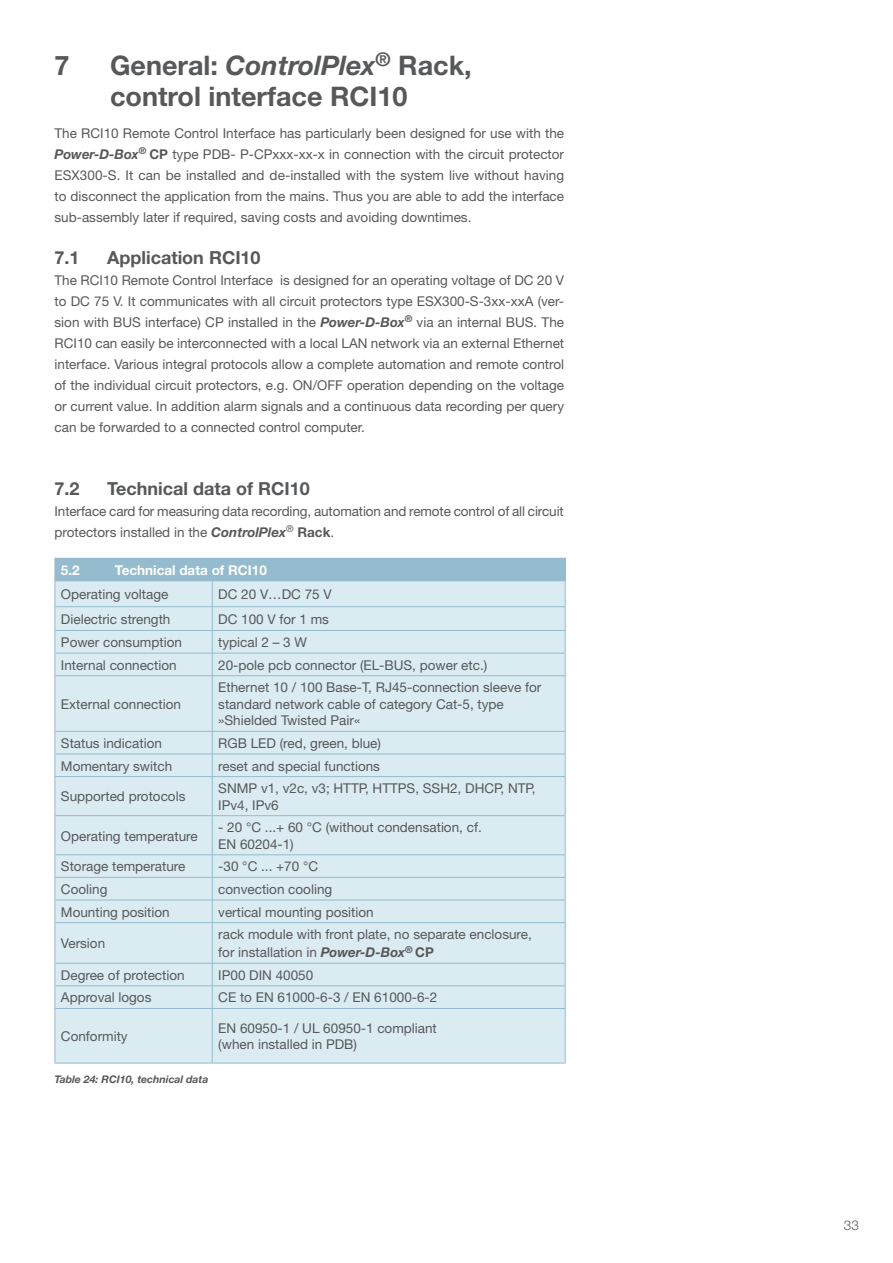
<style>
.page{position:relative;width:893px;height:1263px;background:#fff}
.page>*{position:absolute;margin:0;border:0;box-sizing:border-box;transform-origin:0 0}
.t1{font:700 27px/31.5px "Helvetica Neue LT";color:#57585a}
.t2{font:700 18px "Helvetica Neue LT";color:#57585a}
.t3{font:13.5px/21px "Helvetica Neue LT";color:#57585a}
.t4{font:700 13.5px "Helvetica Neue LT";color:#fff}
.t5{font:300 13.5px "Helvetica Neue LT";color:#57585a}
.t6{font:italic 700 10.5px "Helvetica Neue LT";color:#57585a}
.s1{font-style:italic}
.s2{font-weight:700;font-style:italic}
.s3{font-weight:700}
</style>
<div class="page">
<div style="left:55px;top:558px;width:510px;height:23px;background:#94bcce"></div>
<div style="left:56px;top:581px;width:509px;height:482px;background:#daebf2"></div>
<hr style="left:212px;top:558px;width:354px;height:1px;background:#94bcce">
<hr style="left:55px;top:606px;width:157px;height:1px;background:#94bcce">
<hr style="left:212px;top:606px;width:354px;height:1px;background:#94bcce">
<hr style="left:55px;top:630px;width:157px;height:1px;background:#94bcce">
<hr style="left:212px;top:630px;width:354px;height:1px;background:#94bcce">
<hr style="left:55px;top:653px;width:157px;height:1px;background:#94bcce">
<svg style="left:55px;top:581px;width:1px;height:94px"></svg>
<hr style="left:212px;top:653px;width:354px;height:1px;background:#94bcce">
<svg style="left:212px;top:581px;width:1px;height:94px"></svg>
<svg style="left:565px;top:559px;width:1px;height:116px"></svg>
<hr style="left:55px;top:675px;width:157px;height:1px;background:#94bcce">
<hr style="left:55px;top:676px;width:1px;height:55px;background:#94bcce">
<hr style="left:212px;top:675px;width:354px;height:1px;background:#94bcce">
<hr style="left:212px;top:676px;width:1px;height:55px;background:#94bcce">
<hr style="left:565px;top:676px;width:1px;height:55px;background:#94bcce">
<hr style="left:55px;top:731px;width:157px;height:1px;background:#94bcce">
<hr style="left:212px;top:731px;width:354px;height:1px;background:#94bcce">
<hr style="left:55px;top:753px;width:157px;height:1px;background:#94bcce">
<svg style="left:55px;top:732px;width:1px;height:44px"></svg>
<hr style="left:212px;top:753px;width:354px;height:1px;background:#94bcce">
<svg style="left:212px;top:732px;width:1px;height:44px"></svg>
<svg style="left:565px;top:732px;width:1px;height:44px"></svg>
<hr style="left:55px;top:776px;width:157px;height:1px;background:#94bcce">
<hr style="left:55px;top:777px;width:1px;height:38px;background:#94bcce">
<hr style="left:212px;top:776px;width:354px;height:1px;background:#94bcce">
<hr style="left:212px;top:777px;width:1px;height:38px;background:#94bcce">
<hr style="left:565px;top:777px;width:1px;height:38px;background:#94bcce">
<hr style="left:55px;top:815px;width:157px;height:1px;background:#94bcce">
<hr style="left:55px;top:816px;width:1px;height:38px;background:#94bcce">
<hr style="left:212px;top:815px;width:354px;height:1px;background:#94bcce">
<hr style="left:212px;top:816px;width:1px;height:38px;background:#94bcce">
<hr style="left:565px;top:816px;width:1px;height:38px;background:#94bcce">
<hr style="left:55px;top:854px;width:157px;height:1px;background:#94bcce">
<hr style="left:212px;top:854px;width:354px;height:1px;background:#94bcce">
<hr style="left:55px;top:877px;width:157px;height:1px;background:#94bcce">
<hr style="left:212px;top:877px;width:354px;height:1px;background:#94bcce">
<hr style="left:55px;top:900px;width:157px;height:1px;background:#94bcce">
<svg style="left:55px;top:855px;width:1px;height:67px"></svg>
<hr style="left:212px;top:900px;width:354px;height:1px;background:#94bcce">
<svg style="left:212px;top:855px;width:1px;height:67px"></svg>
<svg style="left:565px;top:855px;width:1px;height:67px"></svg>
<hr style="left:55px;top:922px;width:157px;height:1px;background:#94bcce">
<hr style="left:55px;top:923px;width:1px;height:40px;background:#94bcce">
<hr style="left:212px;top:922px;width:354px;height:1px;background:#94bcce">
<hr style="left:212px;top:923px;width:1px;height:40px;background:#94bcce">
<hr style="left:565px;top:923px;width:1px;height:40px;background:#94bcce">
<hr style="left:55px;top:963px;width:157px;height:1px;background:#94bcce">
<hr style="left:212px;top:963px;width:354px;height:1px;background:#94bcce">
<hr style="left:55px;top:985px;width:157px;height:1px;background:#94bcce">
<svg style="left:55px;top:964px;width:1px;height:44px"></svg>
<hr style="left:212px;top:985px;width:354px;height:1px;background:#94bcce">
<svg style="left:212px;top:964px;width:1px;height:44px"></svg>
<svg style="left:565px;top:964px;width:1px;height:44px"></svg>
<hr style="left:55px;top:1008px;width:157px;height:1px;background:#94bcce">
<hr style="left:55px;top:1009px;width:1px;height:54px;background:#94bcce">
<hr style="left:212px;top:1008px;width:354px;height:1px;background:#94bcce">
<hr style="left:212px;top:1009px;width:1px;height:54px;background:#94bcce">
<hr style="left:565px;top:1009px;width:1px;height:54px;background:#94bcce">
<hr style="left:55px;top:1063px;width:157px;height:1px;background:#94bcce">
<hr style="left:212px;top:1063px;width:354px;height:1px;background:#94bcce">
<h1 class="t1" style="left:55px;top:49px;width:17px">7</h1>
<h1 class="t1" style="left:110px;top:49px;width:363px">General: <span class="s1">ControlPlex</span><sup>®</sup> Rack, control interface RCI10</h1>
<p class="t3" style="left:55px;top:122px;width:511px;text-align:justify">The RCI10 Remote Control Interface has particularly been designed for use with the <span class="s2">Power-D-Box</span><sup>®</sup> <span class="s3">CP</span> type PDB- P-CPxxx-xx-x in connection with the circuit protector ESX300-S. It can be installed and de-installed with the system live without having to disconnect the application from the mains. Thus you are able to add the interface sub-assembly later if required, saving costs and avoiding downtimes.</p>
<h2 class="t2" style="left:55px;top:246px;width:27px">7.1</h2>
<h2 class="t2" style="left:107px;top:246px;width:155px">Application RCI10</h2>
<p class="t3" style="left:55px;top:269px;width:511px;text-align:justify">The RCI10 Remote Control Interface is designed for an operating voltage of DC 20 V to DC 75 V. It communicates with all circuit protectors type ESX300-S-3xx-xxA (ver&shy;sion with BUS interface) CP installed in the <span class="s2">Power-D-Box</span><sup>®</sup> via an internal BUS. The RCI10 can easily be interconnected with a local LAN network via an external Ethernet interface. Various integral protocols allow a complete automation and remote control of the individual circuit protectors, e.g. ON/OFF operation depending on the voltage or current value. In addition alarm signals and a continuous data recording per query can be forwarded to a connected control computer.</p>
<h2 class="t2" style="left:55px;top:477px;width:27px">7.2</h2>
<h2 class="t2" style="left:107px;top:477px;width:204px">Technical data of RCI10</h2>
<p class="t3" style="left:55px;top:500px;width:511px">Interface card for measuring data recording, automation and remote control of all circuit protectors installed in the <span class="s2">ControlPlex</span><sup>®</sup> <span class="s3">Rack</span>.</p>
<p class="t4" style="left:61px;top:562px;width:20px">5.2</p>
<p class="t4" style="left:115px;top:562px;width:153px">Technical data of RCI10</p>
<p class="t3" style="left:61px;top:584px;width:109px">Operating voltage</p>
<p class="t3" style="left:218px;top:584px;width:115px">DC 20 V…DC 75 V</p>
<p class="t3" style="left:61px;top:608px;width:111px">Dielectric strength</p>
<p class="t3" style="left:218px;top:608px;width:112px">DC 100 V for 1 ms</p>
<p class="t3" style="left:61px;top:632px;width:123px">Power consumption</p>
<p class="t3" style="left:218px;top:632px;width:90px">typical 2 – 3 W</p>
<p class="t3" style="left:61px;top:654px;width:117px">Internal connection</p>
<p class="t3" style="left:218px;top:654px;width:271px">20-pole pcb connector (EL-BUS, power etc.)</p>
<p class="t3" style="left:61px;top:693px;width:122px">External connection</p>
<p class="t3" style="left:218px;top:679px;width:325px;line-height:16.5px">Ethernet 10 / 100 Base-T, RJ45-connection sleeve for standard network cable of category Cat-5, type »Shielded Twisted Pair«</p>
<p class="t3" style="left:61px;top:732px;width:103px">Status indication</p>
<p class="t3" style="left:218px;top:732px;width:164px">RGB LED (red, green, blue)</p>
<p class="t3" style="left:61px;top:755px;width:113px">Momentary switch</p>
<p class="t3" style="left:218px;top:755px;width:163px">reset and special functions</p>
<p class="t3" style="left:61px;top:786px;width:126px">Supported protocols</p>
<p class="t3" style="left:218px;top:780px;width:319px;line-height:16.5px">SNMP v1, v2c, v3; HTTP, HTTPS, SSH2, DHCP, NTP,<br>IPv4, IPv6</p>
<p class="t3" style="left:61px;top:825px;width:138px">Operating temperature</p>
<p class="t3" style="left:218px;top:819px;width:265px;line-height:16.5px">- 20 °C ...+ 60 °C (without condensation, cf.<br>EN 60204-1)</p>
<p class="t3" style="left:61px;top:856px;width:126px">Storage temperature</p>
<p class="t3" style="left:218px;top:856px;width:101px">-30 °C ... +70 °C</p>
<p class="t3" style="left:61px;top:878px;width:48px">Cooling</p>
<p class="t3" style="left:218px;top:878px;width:116px">convection cooling</p>
<p class="t3" style="left:61px;top:901px;width:110px">Mounting position</p>
<p class="t3" style="left:218px;top:901px;width:157px">vertical mounting position</p>
<p class="t3" style="left:61px;top:933px;width:46px">Version</p>
<p class="t3" style="left:218px;top:925px;width:315px;line-height:18px">rack module with front plate, no separate enclosure, for installation in <span class="s2">Power-D-Box</span><sup>®</sup> <span class="s3">CP</span></p>
<p class="t3" style="left:61px;top:964px;width:125px">Degree of protection</p>
<p class="t3" style="left:218px;top:964px;width:97px">IP00 DIN 40050</p>
<p class="t3" style="left:61px;top:987px;width:92px">Approval logos</p>
<p class="t3" style="left:218px;top:987px;width:221px">CE to EN 61000-6-3 / EN 61000-6-2</p>
<p class="t3" style="left:61px;top:1025px;width:68px">Conformity</p>
<p class="t3" style="left:218px;top:1019px;width:220px;line-height:16.5px">EN 60950-1 / UL 60950-1 compliant (when installed in PDB)</p>
<p class="t6" style="left:55px;top:1072px;width:156px">Table 24: RCI10, technical data</p>
<p class="t5" style="left:844px;top:1217px;width:17px">33</p>
</div>
